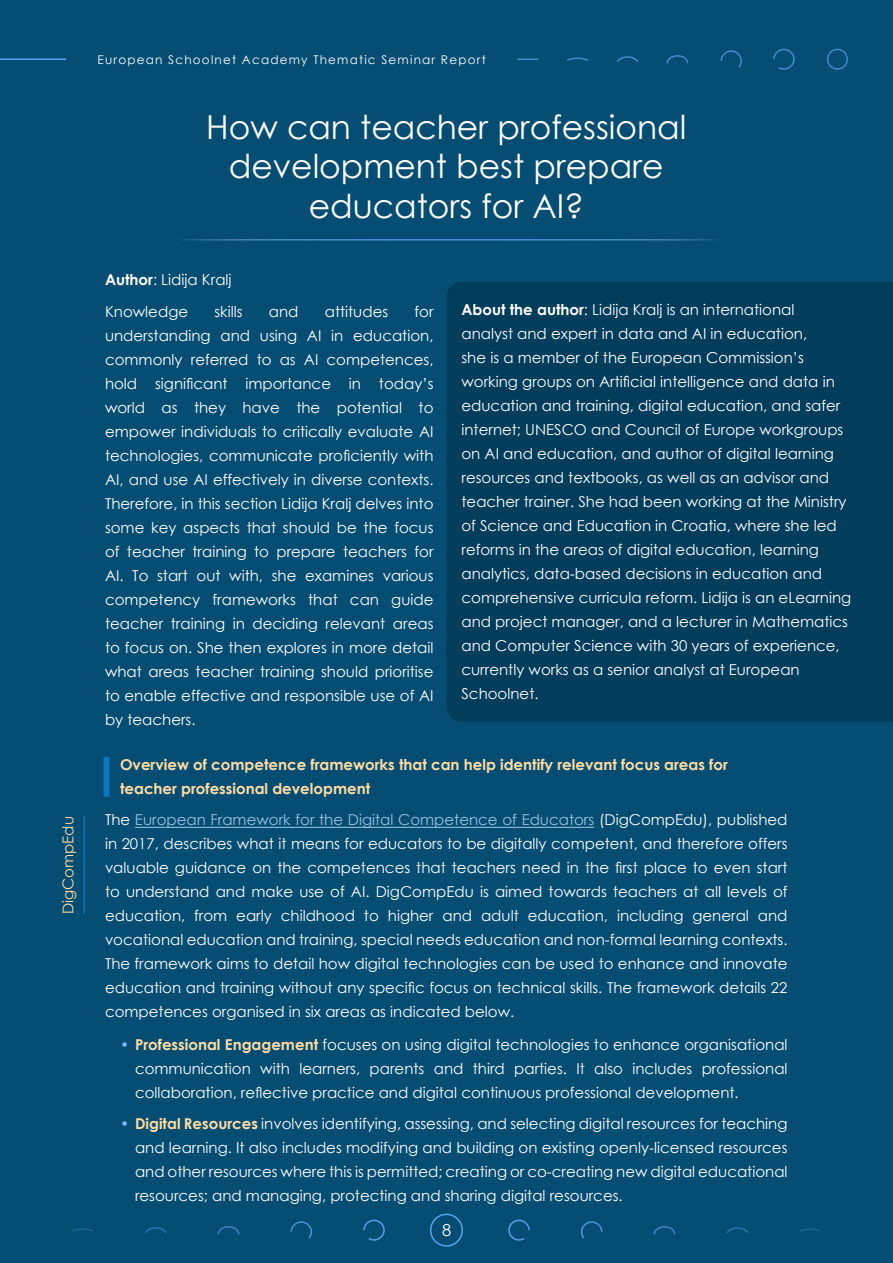
<style>
.page{position:relative;width:893px;height:1263px;background:#054d73}
.page>*{position:absolute;margin:0;border:0;box-sizing:border-box;transform-origin:0 0}
.t1{font:33px/39.6px "Century Gothic";color:#fff;text-align:center}
.t2{font:16.5px "Century Gothic";color:#fff}
.t3{font:15px/24px "Century Gothic";color:#fff;text-align:justify}
.t4{font:700 15px/24px "Century Gothic";color:#ffdca2}
.t5{font:15px "Century Gothic";color:#ffdca2}
.t6{font:12px "Century Gothic";letter-spacing:.1em;color:#fff}
.s1{font-weight:700}
.s2{color:#9bc1e6}
.s3{color:#7abaf7}
.s4{font-weight:700;color:#ffdca2}
</style>
<div class="page">
<hr style="left:517px;top:58px;width:21px;height:2px;background:#59a9f5">
<svg style="left:567px;top:58px;width:21px;height:3px"></svg>
<svg style="left:617px;top:56px;width:22px;height:6px"></svg>
<svg style="left:666px;top:55px;width:23px;height:9px"></svg>
<svg style="left:827px;top:48px;width:21px;height:22px"></svg>
<svg style="left:720px;top:48px;width:75px;height:22px"></svg>
<hr style="left:0;top:58px;width:66px;height:2px;background:#59a9f5">
<hr style="left:0;top:1229px;width:21px;height:2px;background:#59a9f5">
<svg style="left:72px;top:1228px;width:21px;height:4px"></svg>
<svg style="left:145px;top:1227px;width:22px;height:6px"></svg>
<svg style="left:217px;top:1226px;width:23px;height:9px"></svg>
<svg style="left:430px;top:1213px;width:33px;height:34px"></svg>
<svg style="left:363px;top:1219px;width:22px;height:22px"></svg>
<svg style="left:290px;top:1221px;width:22px;height:18px"></svg>
<hr style="left:872px;top:1229px;width:21px;height:2px;background:#59a9f5">
<svg style="left:800px;top:1228px;width:21px;height:4px"></svg>
<svg style="left:727px;top:1227px;width:21px;height:6px"></svg>
<svg style="left:653px;top:1226px;width:23px;height:9px"></svg>
<svg style="left:508px;top:1219px;width:22px;height:22px"></svg>
<svg style="left:581px;top:1221px;width:22px;height:18px"></svg>
<hr style="left:105px;top:239px;width:683px;height:1px;background:#fff">
<div style="left:104px;top:757px;width:6px;height:40px;background:#0777be"></div>
<hr style="left:135px;top:827px;width:459px;height:1px;background:#9cc9e5">
<hr style="left:83px;top:816px;width:2px;height:98px;background:#0777be">
<div style="left:446px;top:282px;width:447px;height:440px;background:#033d5c"></div>
<p class="t6" style="left:97px;top:51px;width:390px">European Schoolnet Academy Thematic Seminar Report</p>
<h1 class="t1" style="left:206px;top:107px;width:482px">How can teacher professional development best prepare educators for AI?</h1>
<p class="t5" style="left:58px;top:914px;width:100px;rotate:-90deg">DigCompEdu</p>
<p class="t3" style="left:105px;top:263px;width:128px;line-height:32.5px"><span class="s1">Author</span>: Lidija Kralj<br>Knowledge</p>
<p class="t3" style="left:461px;top:298px;width:391px;text-align:left"><span class="s1">About the author</span>: Lidija Kralj is an international<br>analyst and expert in data and AI in education,<br>she is a member of the European Commission’s working groups on Artificial intelligence and data in education and training, digital education, and safer internet; UNESCO and Council of Europe workgroups on AI and education, and author of digital learning resources and textbooks, as well as an advisor and teacher trainer. She had been working at the Ministry of Science and Education in Croatia, where she led reforms in the areas of digital education, learning analytics, data-based decisions in education and comprehensive curricula reform. Lidija is an eLearning and project manager, and a lecturer in Mathematics and Computer Science with 30 years of experience, currently works as a senior analyst at European Schoolnet.</p>
<p class="t3" style="left:105px;top:299px;width:330px;text-indent:309px">for understanding and using AI in education, commonly referred to as AI competences, hold significant importance in today’s world as they have the potential to empower individuals to critically evaluate AI technologies, communicate proficiently with AI, and use AI effectively in diverse contexts.<br>Therefore, in this section Lidija Kralj delves into some key aspects that should be the focus of teacher training to prepare teachers for AI. To start out with, she examines various competency frameworks that can guide teacher training in deciding relevant areas to focus on. She then explores in more detail what areas teacher training should prioritise to enable effective and responsible use of AI by teachers.</p>
<p class="t4" style="left:120px;top:751px;width:609px">Overview of competence frameworks that can help identify relevant focus areas for teacher professional development</p>
<p class="t3" style="left:105px;top:807px;width:684px">The <span class="s2">European Framework for the Digital Competence of Educators</span> (DigCompEdu), published in 2017, describes what it means for educators to be digitally competent, and therefore offers valuable guidance on the competences that teachers need in the first place to even start to understand and make use of AI. DigCompEdu is aimed towards teachers at all levels of education, from early childhood to higher and adult education, including general and vocational education and training, special needs education and non-formal learning contexts.<br>The framework aims to detail how digital technologies can be used to enhance and innovate education and training without any specific focus on technical skills. The framework details 22 competences organised in six areas as indicated below.</p>
<p class="t3" style="left:135px;top:1032px;width:654px;text-indent:-15px"><span class="s3">•</span> <span class="s4">Professional Engagement</span> focuses on using digital technologies to enhance organisational communication with learners, parents and third parties. It also includes professional collaboration, reflective practice and digital continuous professional development.</p>
<p class="t3" style="left:135px;top:1111px;width:654px;text-indent:-15px"><span class="s3">•</span> <span class="s4">Digital Resources</span> involves identifying, assessing, and selecting digital resources for teaching and learning. It also includes modifying and building on existing openly-licensed resources and other resources where this is permitted; creating or co-creating new digital educational resources; and managing, protecting and sharing digital resources.</p>
<p class="t3" style="left:214px;top:299px;width:30px">skills</p>
<p class="t3" style="left:269px;top:299px;width:31px">and</p>
<p class="t3" style="left:325px;top:299px;width:65px">attitudes</p>
<p class="t2" style="left:442px;top:1219px;width:11px">8</p>
</div>
